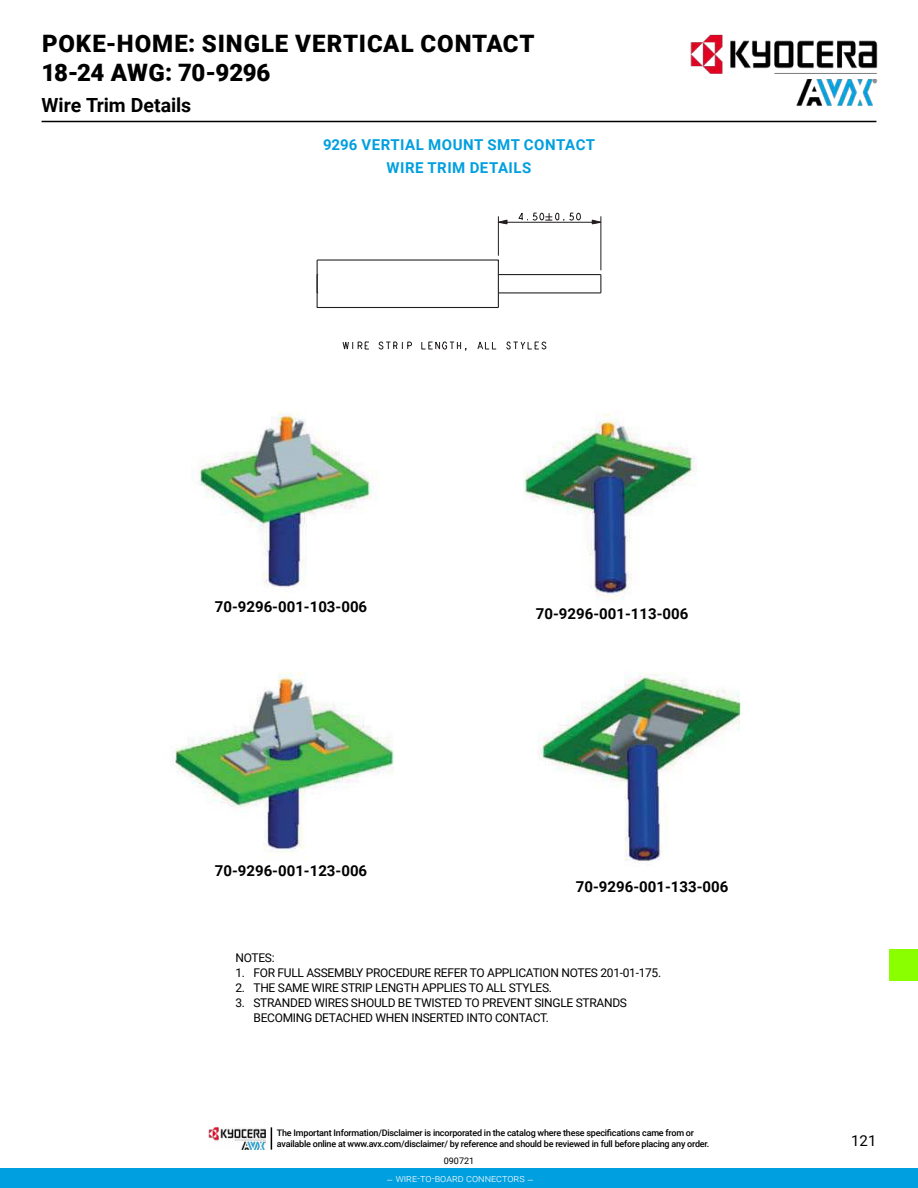
<style>
.page{position:relative;width:918px;height:1188px;background:#fff}
.page>*{position:absolute;margin:0;border:0;box-sizing:border-box;transform-origin:0 0}
.t1{font:900 24px/28.8px "Roboto";letter-spacing:.035em;color:#000}
.t2{font:700 19.5px "Roboto";color:#000}
.t3{font:700 15px "Roboto";color:#000}
.t4{font:700 15px/22.6px "Roboto";letter-spacing:.035em;color:#009fdf;text-align:center}
.t5{font:15px "Roboto";color:#000}
.t6{font:12px/15px "Roboto";letter-spacing:-.025em;color:#000}
.t7{font:300 10.5px "Roboto";color:#fff}
.t8{font:500 9px/10.8px "Roboto";letter-spacing:-.025em;color:#000}
.t9{font:9px "Roboto";color:#000}
</style>
<div class="page">
<hr style="left:42px;top:121px;width:834px;height:1px;background:#000">
<div style="left:889px;top:949px;width:29px;height:32px;background:#8aff00"></div>
<img style="left:175px;top:411px;width:566px;height:451px">
<svg style="left:518px;top:212px;width:63px;height:9px"></svg>
<svg style="left:499px;top:219px;width:9px;height:6px"></svg>
<svg style="left:592px;top:219px;width:9px;height:6px"></svg>
<svg style="left:342px;top:341px;width:27px;height:9px"></svg>
<svg style="left:379px;top:341px;width:33px;height:9px"></svg>
<svg style="left:421px;top:341px;width:46px;height:10px"></svg>
<svg style="left:477px;top:341px;width:20px;height:9px"></svg>
<svg style="left:506px;top:341px;width:41px;height:9px"></svg>
<hr style="left:498px;top:216px;width:1px;height:40px;background:#211d1e">
<hr style="left:498px;top:222px;width:103px;height:1px;background:#211d1e">
<hr style="left:601px;top:216px;width:1px;height:54px;background:#211d1e">
<hr style="left:498px;top:292px;width:103px;height:1px;background:#211d1e">
<hr style="left:498px;top:274px;width:103px;height:1px;background:#211d1e">
<svg style="left:316px;top:259px;width:183px;height:49px"></svg>
<svg style="left:600px;top:275px;width:1px;height:18px"></svg>
<img style="left:669px;top:34px;width:209px;height:87px">
<div style="left:0;top:1169px;width:918px;height:19px;background:#009fdf"></div>
<img style="left:209px;top:1127px;width:57px;height:23px">
<svg style="left:271px;top:1127px;width:1px;height:23px"></svg>
<h1 class="t1" style="left:42px;top:30px;width:495px">POKE-HOME: SINGLE VERTICAL CONTACT<br>18-24 AWG: 70-9296</h1>
<h2 class="t2" style="left:42px;top:97px;width:151px">Wire Trim Details</h2>
<p class="t4" style="left:323px;top:134px;width:274px">9296 VERTIAL MOUNT SMT CONTACT<br>WIRE TRIM DETAILS</p>
<p class="t3" style="left:215px;top:600px;width:154px">70-9296-001-103-006</p>
<p class="t3" style="left:215px;top:864px;width:154px">70-9296-001-123-006</p>
<p class="t3" style="left:536px;top:608px;width:154px">70-9296-001-113-006</p>
<p class="t3" style="left:576px;top:880px;width:154px">70-9296-001-133-006</p>
<p class="t6" style="left:236px;top:950px;width:41px">NOTES:</p>
<p class="t6" style="left:236px;top:965px;width:427px">1. FOR FULL ASSEMBLY PROCEDURE REFER TO APPLICATION NOTES 201-01-175.</p>
<p class="t6" style="left:236px;top:980px;width:318px">2. THE SAME WIRE STRIP LENGTH APPLIES TO ALL STYLES.</p>
<p class="t6" style="left:254px;top:995px;width:375px;text-indent:-18px">3. STRANDED WIRES SHOULD BE TWISTED TO PREVENT SINGLE STRANDS<br>BECOMING DETACHED WHEN INSERTED INTO CONTACT.</p>
<p class="t8" style="left:277px;top:1127px;width:434px">The Important Information/Disclaimer is incorporated in the catalog where these speci昀椀cations came from or available online at www.avx.com/disclaimer/ by reference and should be reviewed in full before placing any order.</p>
<p class="t9" style="left:444px;top:1155px;width:32px">090721</p>
<p class="t7" style="left:386px;top:1172px;width:149px">– wire-to-board connectors –</p>
<p class="t5" style="left:851px;top:1130px;width:27px">121</p>
</div>
